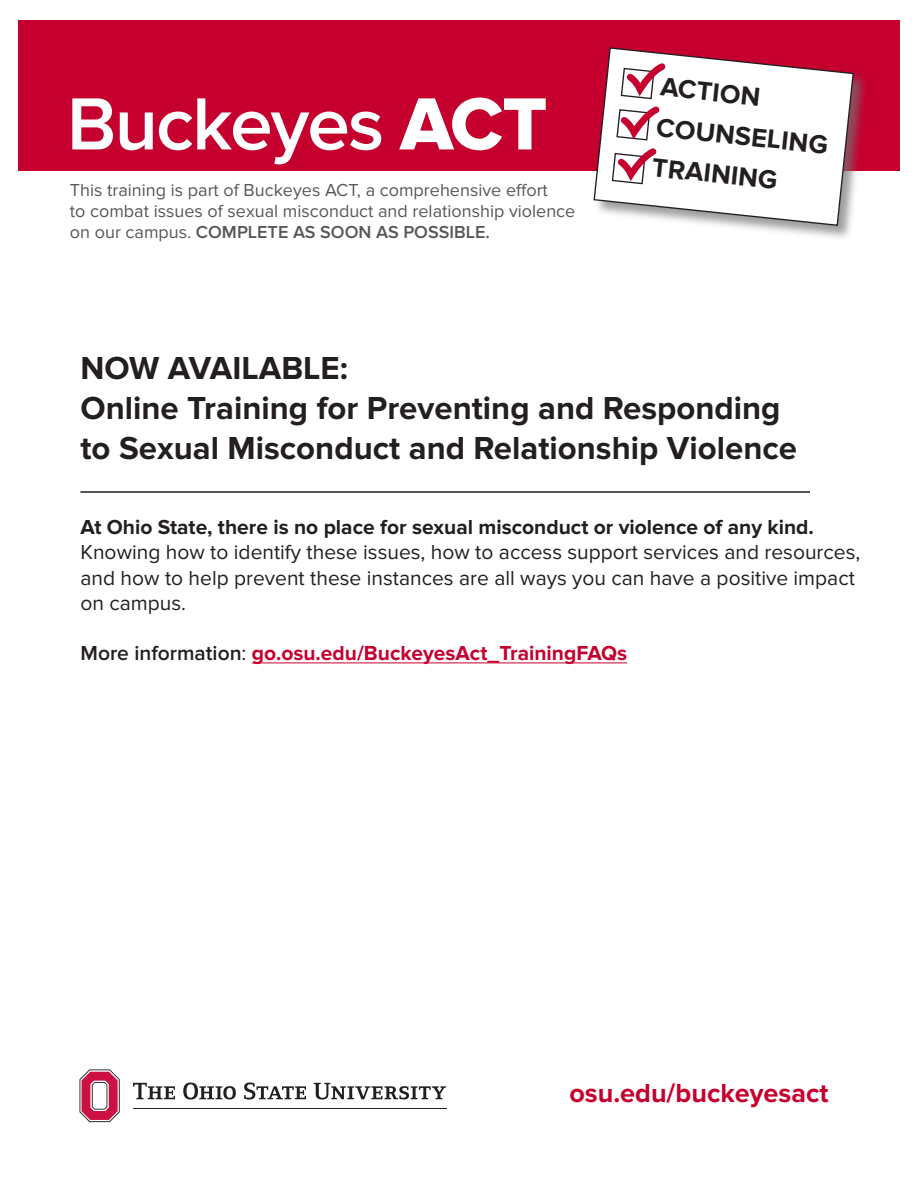
<style>
.page{position:relative;width:918px;height:1188px;background:#fff}
.page>*{position:absolute;margin:0;border:0;box-sizing:border-box;transform-origin:0 0}
.t1{font:600 76.5px "Proxima Nova";letter-spacing:-.025em;color:#fff}
.t2{font:700 33px "Proxima Nova";color:#231f20}
.t3{font:700 27px "Proxima Nova";color:#231f20}
.t4{font:700 27px "Proxima Nova";color:#c5002e}
.t5{font:21px/25.2px "Proxima Nova";color:#231f20}
.t6{font:700 21px "Proxima Nova";color:#231f20}
.t7{font:700 21px "Proxima Nova";color:#c5002e}
.t8{font:18px/21px "Proxima Nova";color:#57585a}
.s1{font-family:"Proxima Nova Extrabld";font-weight:400}
.s2{font-weight:600}
.s3{font-weight:600;color:#231f20}
.s4{font-weight:400;color:#231f20}
</style>
<div class="page">
<hr style="left:252px;top:663px;width:375px;height:1px;background:#c5002e">
<hr style="left:80px;top:491px;width:730px;height:2px;background:#231f20">
<div style="left:18px;top:20px;width:882px;height:151px;background:#c5002e"></div>
<div style="left:593px;top:47px;width:276px;height:194px;background:#717271;opacity:.69"></div>
<svg style="left:593px;top:47px;width:262px;height:180px"></svg>
<svg style="left:611px;top:58px;width:60px;height:130px"></svg>
<hr style="left:133px;top:1108px;width:314px;height:1px;background:#231f20">
<svg style="left:79px;top:1069px;width:41px;height:53px"></svg>
<svg style="left:133px;top:1083px;width:42px;height:16px"></svg>
<svg style="left:183px;top:1083px;width:53px;height:17px"></svg>
<svg style="left:244px;top:1083px;width:62px;height:17px"></svg>
<svg style="left:314px;top:1083px;width:132px;height:17px"></svg>
<p class="t1" style="left:67px;top:80px;width:482px">Buckeyes <span class="s1">ACT</span></p>
<p class="t8" style="left:70px;top:180px;width:479px">This training is part of Buckeyes ACT, a comprehensive effort</p>
<p class="t8" style="left:70px;top:201px;width:507px">to combat issues of sexual misconduct and relationship violence on our campus. <span class="s2">COMPLETE AS SOON AS POSSIBLE.</span></p>
<p class="t3" style="left:662px;top:71px;width:102px;rotate:6deg">ACTION</p>
<p class="t3" style="left:658px;top:111px;width:174px;rotate:6deg">COUNSELING</p>
<p class="t3" style="left:654px;top:151px;width:128px;rotate:6deg">TRAINING</p>
<p class="t2" style="left:80px;top:349px;width:269px">NOW AVAILABLE:</p>
<p class="t2" style="left:80px;top:389px;width:702px">Online Training for Preventing and Responding</p>
<p class="t2" style="left:80px;top:429px;width:718px">to Sexual Misconduct and Relationship Violence</p>
<p class="t6" style="left:80px;top:515px;width:735px">At Ohio State, there is no place for sexual misconduct or violence of any kind.</p>
<p class="t5" style="left:80px;top:540px;width:781px">Knowing how to identify these issues, how to access support services and resources, and how to help prevent these instances are all ways you can have a positive impact</p>
<p class="t5" style="left:80px;top:590px;width:107px">on campus.</p>
<p class="t7" style="left:80px;top:641px;width:548px"><span class="s3">More information</span><span class="s4">:</span> go.osu.edu/BuckeyesAct_TrainingFAQs</p>
<p class="t4" style="left:569px;top:1078px;width:261px">osu.edu/buckeyesact</p>
</div>
